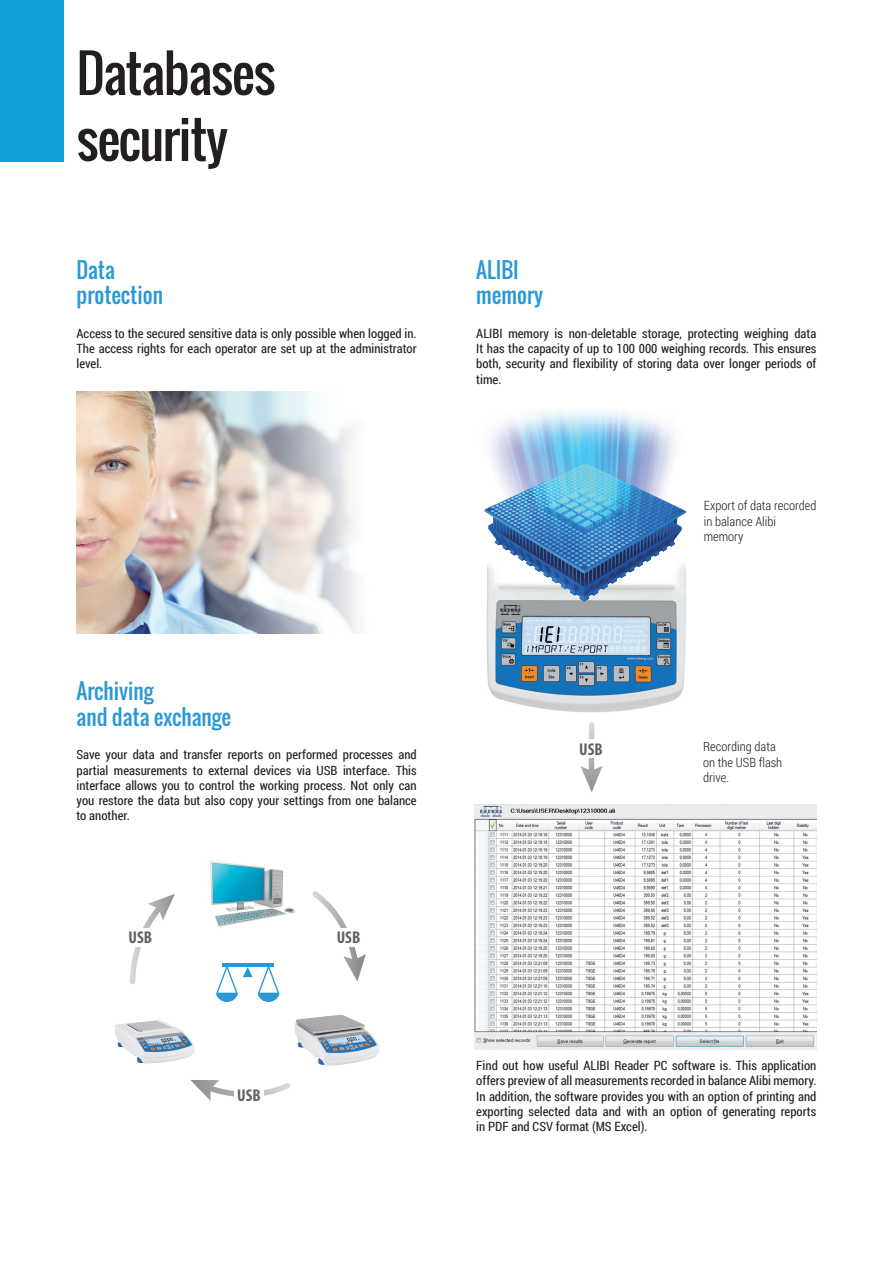
<style>
.page{position:relative;width:893px;height:1263px;background:#fff}
.page>*{position:absolute;margin:0;border:0;box-sizing:border-box;transform-origin:0 0}
.t1{font:51px/66px "Oswald";letter-spacing:-.025em;color:#231f20}
.t2{font:21.3px/25.5px "Oswald";color:#2999d5}
.t3{font:700 condensed 17.1px "Myriad Pro";color:#636366}
.t4{font:12.75px/15.3px "Roboto Condensed";color:#231f20;text-align:justify}
.t5{font:300 12.75px/15.3px "Roboto Condensed";color:#231f20}
</style>
<div class="page">
<img style="left:486px;top:602px;width:200px;height:111px">
<img style="left:77px;top:391px;width:281px;height:242px">
<img style="left:484px;top:409px;width:202px;height:193px">
<svg style="left:312px;top:891px;width:54px;height:91px"></svg>
<svg style="left:190px;top:1080px;width:100px;height:21px"></svg>
<svg style="left:130px;top:894px;width:45px;height:90px"></svg>
<div style="left:337px;top:928px;width:24px;height:18px;background:#fff"></div>
<div style="left:129px;top:928px;width:24px;height:18px;background:#fff"></div>
<div style="left:234px;top:1085px;width:30px;height:19px;background:#fff"></div>
<hr style="left:222px;top:964px;width:52px;height:3px;background:#2999d5">
<svg style="left:216px;top:967px;width:63px;height:35px"></svg>
<img style="left:115px;top:1020px;width:80px;height:44px">
<img style="left:294px;top:1014px;width:86px;height:52px">
<img style="left:210px;top:861px;width:85px;height:66px">
<img style="left:475px;top:804px;width:342px;height:245px">
<svg style="left:580px;top:722px;width:23px;height:70px"></svg>
<div style="left:579px;top:739px;width:25px;height:19px;background:#fff"></div>
<div style="left:0;top:0;width:64px;height:161px;background:#12a2d8"></div>
<h1 class="t1" style="left:77px;top:40px;width:200px">Databases security</h1>
<h2 class="t2" style="left:77px;top:257px;width:88px">Data protection</h2>
<p class="t4" style="left:77px;top:325px;width:342px">Access to the secured sensitive data is only possible when logged in.<br>The access rights for each operator are set up at the administrator level.</p>
<h2 class="t2" style="left:77px;top:678px;width:156px">Archiving<br>and data exchange</h2>
<p class="t4" style="left:77px;top:747px;width:342px">Save your data and transfer reports on performed processes and partial measurements to external devices via USB interface. This interface allows you to control the working process. Not only can you restore the data but also copy your settings from one balance to another.</p>
<h3 class="t3" style="left:129px;top:927px;width:25px">USB</h3>
<h3 class="t3" style="left:337px;top:927px;width:25px">USB</h3>
<h3 class="t3" style="left:237px;top:1085px;width:25px">USB</h3>
<h2 class="t2" style="left:476px;top:257px;width:69px">ALIBI memory</h2>
<p class="t4" style="left:476px;top:325px;width:342px">ALIBI memory is non-deletable storage, protecting weighing data It has the capacity of up to 100 000 weighing records. This ensures both, security and flexibility of storing data over longer periods of time.</p>
<h3 class="t3" style="left:579px;top:739px;width:25px">USB</h3>
<p class="t5" style="left:704px;top:498px;width:114px">Export of data recorded in balance Alibi memory</p>
<p class="t5" style="left:703px;top:739px;width:81px">Recording data on the USB flash drive.</p>
<p class="t4" style="left:476px;top:1057px;width:342px">Find out how useful ALIBI Reader PC software is. This application offers preview of all measurements recorded in balance Alibi memory.<br>In addition, the software provides you with an option of printing and exporting selected data and with an option of generating reports in PDF and CSV format (MS Excel).</p>
</div>
